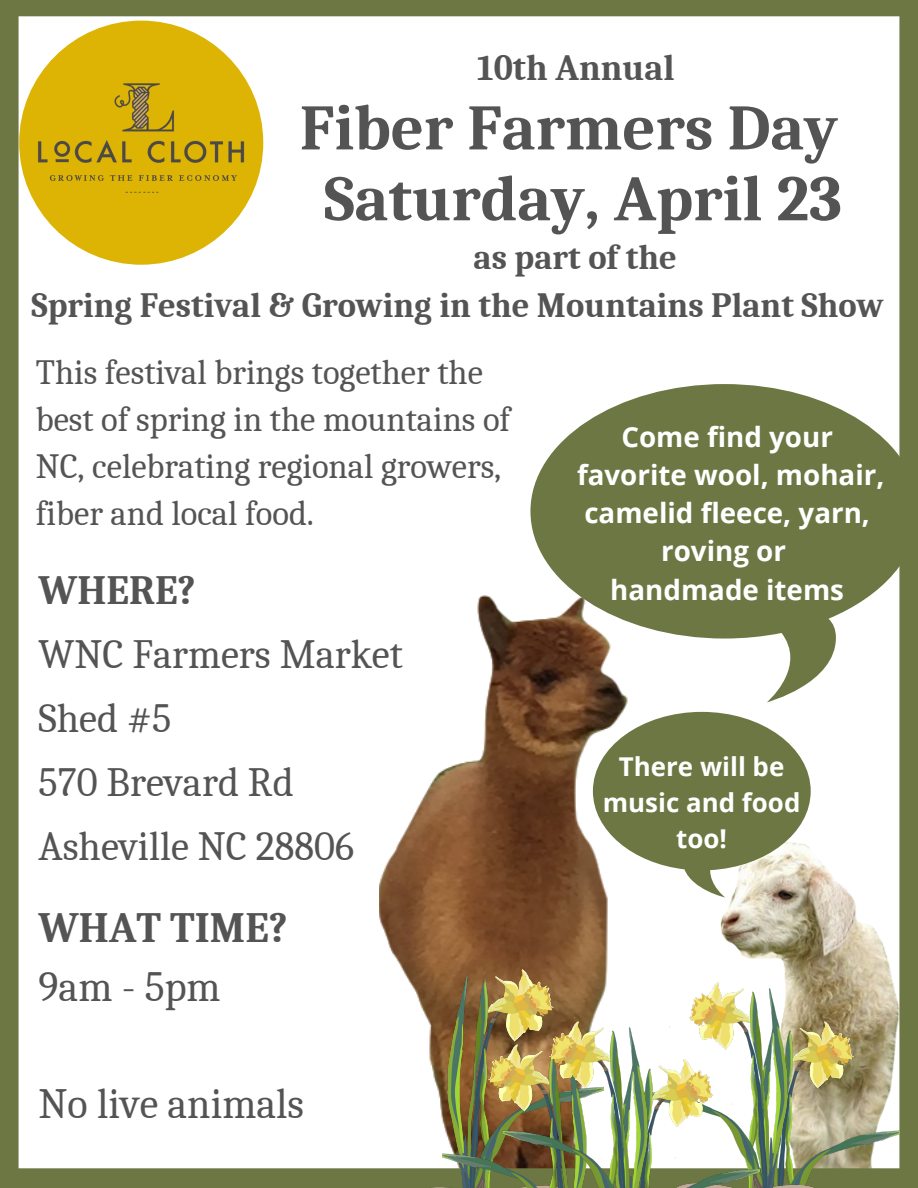
<style>
.page{position:relative;width:918px;height:1188px;background:#fff}
.page>*{position:absolute;margin:0;border:0;box-sizing:border-box;transform-origin:0 0}
.t1{font:700 64.5px "Caladea";color:#545454}
.t2{font:42px "Caladea";color:#545454}
.t3{font:700 42px "Caladea";color:#545454}
.t4{font:40.5px "Caladea";color:#545454}
.t5{font:700 40.5px "Caladea";color:#545454}
.t6{font:700 36px "Caladea";color:#545454}
.t7{font:34.5px/47.2px "Caladea";color:#545454}
.t8{font:700 34.5px "Caladea";color:#545454}
.t9{font:700 27.75px/38.2px "Open Sans";color:#fff;text-align:center}
.t10{font:700 25.95px/35.8px "Open Sans";color:#fff;text-align:center}
</style>
<div class="page">
<img style="left:721px;top:858px;width:178px;height:163px">
<img style="left:379px;top:595px;width:249px;height:401px">
<svg style="left:530px;top:384px;width:369px;height:318px;fill:#6c7743"></svg>
<svg style="left:593px;top:712px;width:218px;height:185px"></svg>
<img style="left:19px;top:16px;width:279px;height:249px">
<div style="left:0;top:0;width:918px;height:16px;background:#6c7743"></div>
<div style="left:1px;top:1168px;width:916px;height:20px;background:#6c7743"></div>
<div style="left:0;top:15px;width:19px;height:1153px;background:#6c7743"></div>
<div style="left:899px;top:0;width:19px;height:1169px;background:#6c7743"></div>
<img style="left:414px;top:970px;width:189px;height:218px">
<img style="left:442px;top:1044px;width:62px;height:144px">
<img style="left:819px;top:1021px;width:80px;height:148px">
<img style="left:683px;top:982px;width:136px;height:206px">
<img style="left:679px;top:1060px;width:80px;height:128px">
<img style="left:504px;top:1021px;width:175px;height:167px">
<p class="t6" style="left:477px;top:47px;width:199px">10th Annual</p>
<p class="t1" style="left:300px;top:91px;width:540px">Fiber Farmers Day</p>
<p class="t1" style="left:324px;top:162px;width:519px">Saturday, April 23</p>
<p class="t8" style="left:474px;top:238px;width:205px">as part of the</p>
<p class="t8" style="left:31px;top:285px;width:854px">Spring Festival &amp; Growing in the Mountains Plant Show</p>
<p class="t7" style="left:36px;top:349px;width:476px">This festival brings together the best of spring in the mountains of<br>NC, celebrating regional growers, fiber and local food.</p>
<p class="t9" style="left:621px;top:417px;width:213px">Come find your</p>
<p class="t9" style="left:577px;top:455px;width:309px">favorite wool, mohair, camelid fleece, yarn, roving or</p>
<p class="t9" style="left:610px;top:570px;width:235px">handmade items</p>
<p class="t5" style="left:39px;top:567px;width:159px">WHERE?</p>
<p class="t4" style="left:39px;top:631px;width:366px">WNC Farmers Market</p>
<p class="t4" style="left:39px;top:695px;width:134px">Shed #5</p>
<p class="t4" style="left:39px;top:759px;width:257px">570 Brevard Rd</p>
<p class="t4" style="left:39px;top:824px;width:317px">Asheville NC 28806</p>
<p class="t10" style="left:603px;top:748px;width:199px">There will be music and food too!</p>
<p class="t3" style="left:39px;top:905px;width:251px">WHAT TIME?</p>
<p class="t2" style="left:39px;top:963px;width:184px">9am - 5pm</p>
<p class="t2" style="left:39px;top:1080px;width:267px">No live animals</p>
</div>
